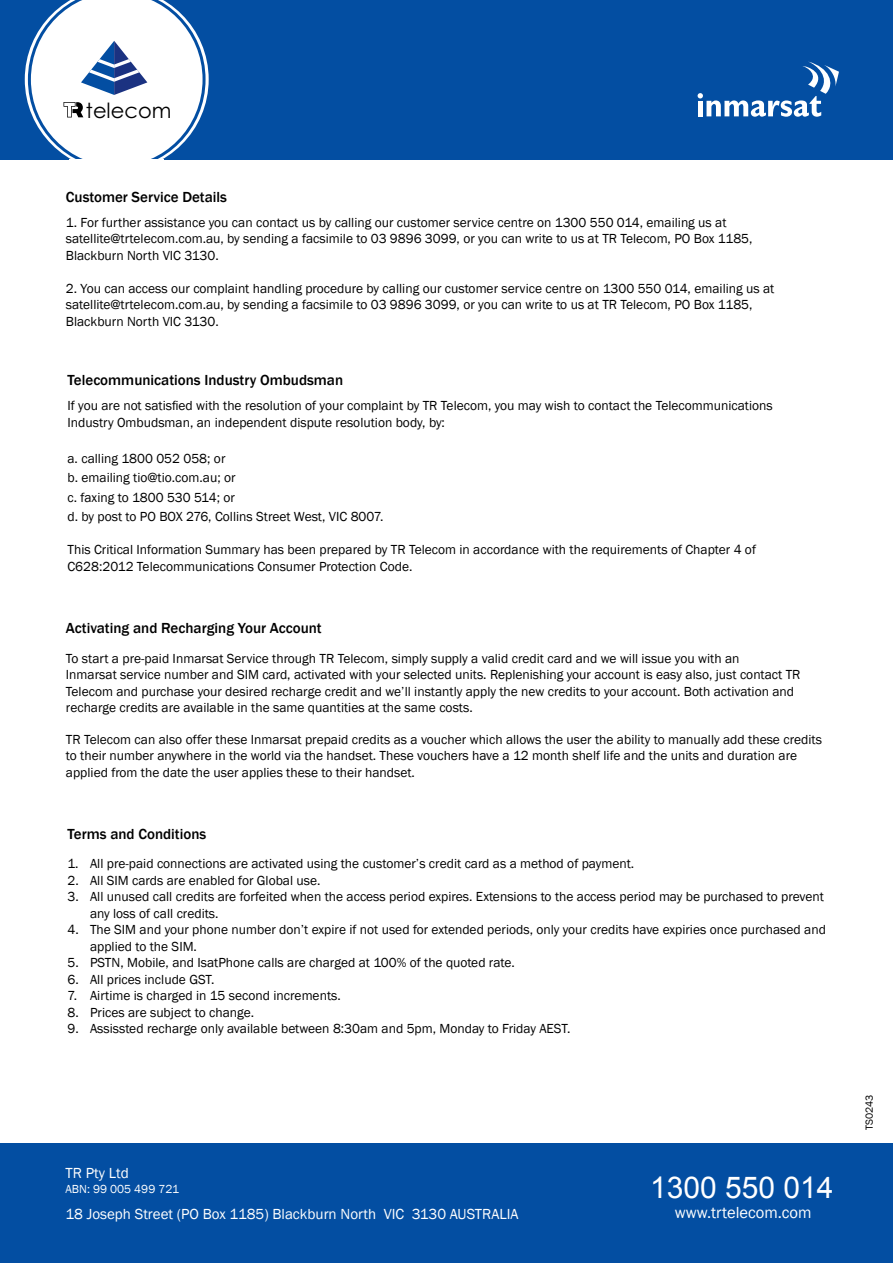
<style>
.page{position:relative;width:893px;height:1263px;background:#fff}
.page>*{position:absolute;margin:0;border:0;box-sizing:border-box;transform-origin:0 0}
.t1{font:30px "Arial";color:#fff}
.t2{font:21px "Century Gothic";color:#000}
.t3{font:16.5px "Franklin Gothic";color:#fff}
.t4{font:500 15px "Franklin Gothic";color:#000}
.t5{font:15px "Franklin Gothic";color:#fff}
.t6{font:13.5px/16.5px "Franklin Gothic";color:#000}
.t7{font:12px "Franklin Gothic";color:#fff}
.t8{font:10.5px "Franklin Gothic";color:#000}
</style>
<div class="page">
<div style="left:0;top:1144px;width:893px;height:119px;background:#034ea2"></div>
<div style="left:0;top:0;width:893px;height:160px;background:#034ea2"></div>
<svg style="left:698px;top:62px;width:141px;height:55px"></svg>
<svg style="left:25px;top:0;width:184px;height:160px"></svg>
<h2 class="t2" style="left:86px;top:96px;width:87px">telecom</h2>
<p class="t4" style="left:66px;top:188px;width:163px">Customer Service Details</p>
<p class="t6" style="left:66px;top:214px;width:688px">1. For further assistance you can contact us by calling our customer service centre on 1300 550 014, emailing us at satellite@trtelecom.com.au, by sending a facsimile to 03 9896 3099, or you can write to us at TR Telecom, PO Box 1185,<br>Blackburn North VIC 3130.</p>
<p class="t6" style="left:66px;top:280px;width:710px">2. You can access our complaint handling procedure by calling our customer service centre on 1300 550 014, emailing us at satellite@trtelecom.com.au, by sending a facsimile to 03 9896 3099, or you can write to us at TR Telecom, PO Box 1185,<br>Blackburn North VIC 3130.</p>
<p class="t4" style="left:68px;top:371px;width:277px">Telecommunications Industry Ombudsman</p>
<p class="t6" style="left:68px;top:398px;width:707px">If you are not satisfied with the resolution of your complaint by TR Telecom, you may wish to contact the Telecommunications<br>Industry Ombudsman, an independent dispute resolution body, by:</p>
<p class="t6" style="left:68px;top:449px;width:317px;line-height:19.5px">a. calling 1800 052 058; or<br>b. emailing tio@tio.com.au; or<br>c. faxing to 1800 530 514; or<br>d. by post to PO BOX 276, Collins Street West, VIC 8007.</p>
<p class="t6" style="left:68px;top:542px;width:690px">This Critical Information Summary has been prepared by TR Telecom in accordance with the requirements of Chapter 4 of<br>C628:2012 Telecommunications Consumer Protection Code.</p>
<p class="t4" style="left:66px;top:619px;width:257px">Activating and Recharging Your Account</p>
<p class="t6" style="left:66px;top:651px;width:736px">To start a pre-paid Inmarsat Service through TR Telecom, simply supply a valid credit card and we will issue you with an<br>Inmarsat service number and SIM card, activated with your selected units. Replenishing your account is easy also, just contact TR Telecom and purchase your desired recharge credit and we’ll instantly apply the new credits to your account. Both activation and recharge credits are available in the same quantities at the same costs.</p>
<p class="t6" style="left:66px;top:732px;width:757px">TR Telecom can also offer these Inmarsat prepaid credits as a voucher which allows the user the ability to manually add these credits to their number anywhere in the world via the handset. These vouchers have a 12 month shelf life and the units and duration are applied from the date the user applies these to their handset.</p>
<p class="t4" style="left:68px;top:825px;width:140px">Terms and Conditions</p>
<p class="t6" style="left:68px;top:856px;width:568px">1. All pre-paid connections are activated using the customer’s credit card as a method of payment.</p>
<p class="t6" style="left:68px;top:872px;width:255px">2. All SIM cards are enabled for Global use.</p>
<p class="t6" style="left:90px;top:889px;width:735px;text-indent:-23px">3. All unused call credits are forfeited when the access period expires. Extensions to the access period may be purchased to prevent any loss of call credits.</p>
<p class="t6" style="left:90px;top:922px;width:737px;text-indent:-23px">4. The SIM and your phone number don’t expire if not used for extended periods, only your credits have expiries once purchased and applied to the SIM.</p>
<p class="t6" style="left:68px;top:955px;width:449px">5. PSTN, Mobile, and IsatPhone calls are charged at 100% of the quoted rate.</p>
<p class="t6" style="left:68px;top:971px;width:149px">6. All prices include GST.</p>
<p class="t6" style="left:68px;top:988px;width:275px">7. Airtime is charged in 15 second increments.</p>
<p class="t6" style="left:68px;top:1004px;width:188px">8. Prices are subject to change.</p>
<p class="t6" style="left:68px;top:1021px;width:504px">9. Assissted recharge only available between 8:30am and 5pm, Monday to Friday AEST.</p>
<p class="t5" style="left:66px;top:1164px;width:65px">TR Pty Ltd</p>
<p class="t7" style="left:66px;top:1181px;width:115px">ABN: 99 005 499 721</p>
<p class="t5" style="left:66px;top:1205px;width:454px">18 Joseph Street (PO Box 1185) Blackburn North VIC 3130 AUSTRALIA</p>
<p class="t3" style="left:675px;top:1202px;width:138px">www.trtelecom.com</p>
<h1 class="t1" style="left:650px;top:1167px;width:185px">1300 550 014</h1>
<p class="t8" style="left:863px;top:1130px;width:37px;rotate:-90deg">TS0243</p>
</div>
